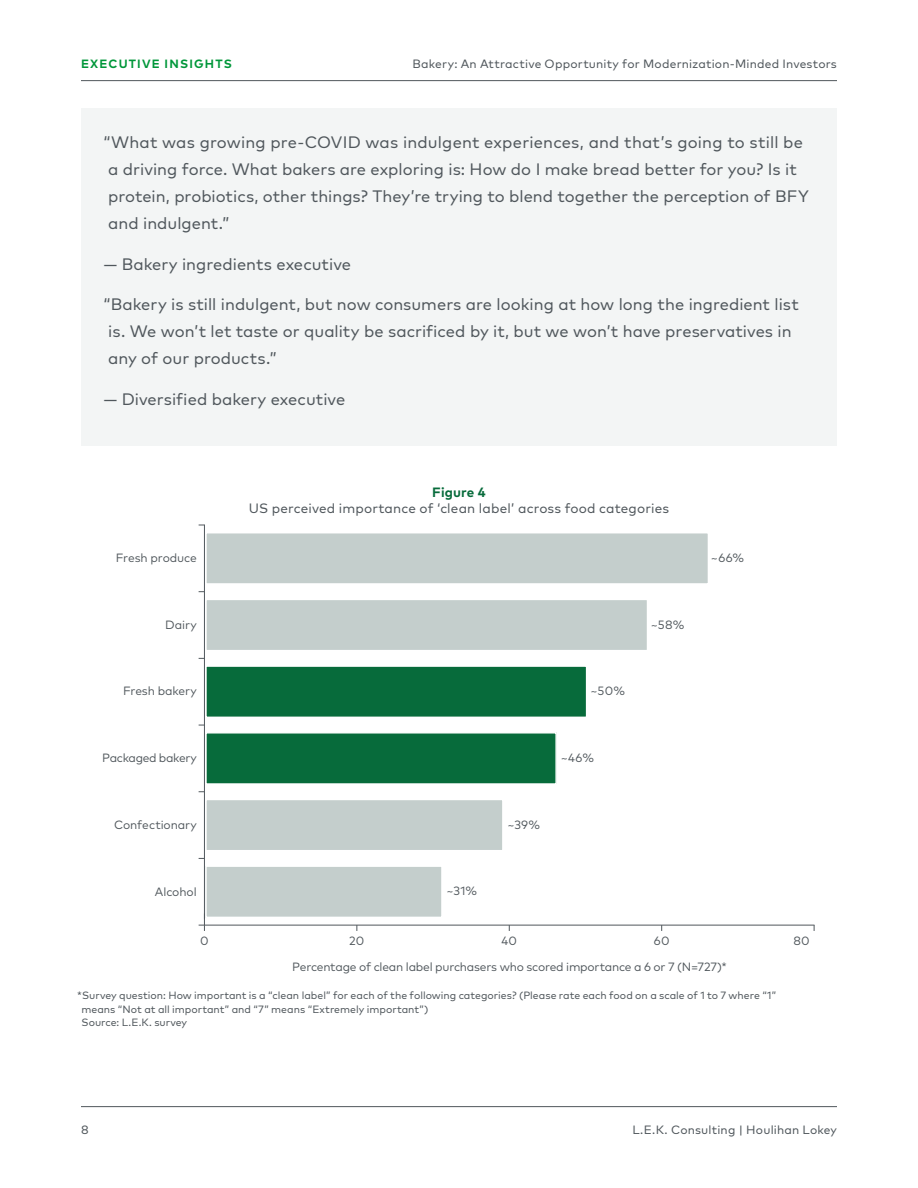
<style>
.page{position:relative;width:918px;height:1188px;background:#fff}
.page>*{position:absolute;margin:0;border:0;box-sizing:border-box;transform-origin:0 0}
.t1{font:16.5px/27px "Mark Pro";color:#50575c}
.t2{font:13.5px "Mark Pro";letter-spacing:.01em;color:#50575c}
.t3{font:700 13.5px "Mark Pro";letter-spacing:.01em;color:#076b3b}
.t4{font:12px "Mark Pro";letter-spacing:-.005em;color:#50575c}
.t5{font:12px "Mark Pro";letter-spacing:.015em;color:#50575c}
.t6{font:12px "Mark Pro";letter-spacing:.015em;color:#50575c}
.t7{font:700 12px "Mark Pro";letter-spacing:.095em;color:#00973a}
.t8{font:12px "Mark Pro";letter-spacing:-.025em;color:#50575c}
.t9{font:10.5px/13.5px "Mark Pro";color:#50575c}
</style>
<div class="page">
<hr style="left:81px;top:1106px;width:756px;height:1px;background:#50575c">
<hr style="left:81px;top:80px;width:756px;height:1px;background:#50575c">
<div style="left:81px;top:108px;width:756px;height:338px;background:#f3f5f5"></div>
<hr style="left:204px;top:925px;width:610px;height:1px;background:#50575c">
<hr style="left:204px;top:525px;width:1px;height:400px;background:#50575c">
<div style="left:206px;top:533px;width:502px;height:51px;background:#c4cecc"></div>
<div style="left:205px;top:532px;width:504px;height:53px;border:2px solid #fff"></div>
<div style="left:206px;top:599px;width:442px;height:52px;background:#c4cecc"></div>
<div style="left:205px;top:599px;width:443px;height:52px;border:2px solid #fff"></div>
<div style="left:206px;top:666px;width:381px;height:51px;background:#076b3b"></div>
<div style="left:205px;top:665px;width:382px;height:53px;border:2px solid #fff"></div>
<div style="left:206px;top:733px;width:350px;height:51px;background:#076b3b"></div>
<div style="left:205px;top:732px;width:352px;height:53px;border:2px solid #fff"></div>
<div style="left:206px;top:799px;width:297px;height:52px;background:#c4cecc"></div>
<div style="left:205px;top:799px;width:299px;height:52px;border:2px solid #fff"></div>
<div style="left:206px;top:866px;width:236px;height:51px;background:#c4cecc"></div>
<div style="left:205px;top:865px;width:238px;height:53px;border:2px solid #fff"></div>
<p class="t7" style="left:81px;top:54px;width:152px">EXECUTIVE INSIGHTS</p>
<p class="t5" style="left:412px;top:54px;width:426px">Bakery: An Attractive Opportunity for Modernization-Minded Investors</p>
<p class="t1" style="left:103px;top:128px;width:707px">“What was growing pre-COVID was indulgent experiences, and that’s going to still be a driving force. What bakers are exploring is: How do I make bread better for you? Is it protein, probiotics, other things? They’re trying to blend together the perception of BFY and indulgent.”</p>
<p class="t1" style="left:104px;top:249px;width:249px">— Bakery ingredients executive</p>
<p class="t1" style="left:103px;top:290px;width:697px">“Bakery is still indulgent, but now consumers are looking at how long the ingredient list is. We won’t let taste or quality be sacrificed by it, but we won’t have preservatives in any of our products.”</p>
<p class="t1" style="left:104px;top:384px;width:243px">— Diversified bakery executive</p>
<p class="t3" style="left:443px;top:478px;width:55px">Figure 4</p>
<p class="t6" style="left:279px;top:496px;width:382px">US perceived importance of ‘clean label’ across food categories*</p>
<p class="t3" style="left:432px;top:482px;width:55px">Figure 4</p>
<p class="t2" style="left:249px;top:498px;width:422px">US perceived importance of ‘clean label’ across food categories</p>
<p class="t4" style="left:116px;top:549px;width:83px">Fresh produce</p>
<p class="t4" style="left:711px;top:549px;width:35px">~66%</p>
<p class="t4" style="left:165px;top:616px;width:33px">Dairy</p>
<p class="t4" style="left:651px;top:615px;width:35px">~58%</p>
<p class="t4" style="left:123px;top:682px;width:75px">Fresh bakery</p>
<p class="t4" style="left:591px;top:682px;width:36px">~50%</p>
<p class="t8" style="left:102px;top:749px;width:96px">Packaged bakery</p>
<p class="t4" style="left:561px;top:749px;width:35px">~46%</p>
<p class="t4" style="left:114px;top:816px;width:84px">Confectionary</p>
<p class="t4" style="left:507px;top:816px;width:34px">~39%</p>
<p class="t4" style="left:155px;top:883px;width:43px">Alcohol</p>
<p class="t4" style="left:446px;top:882px;width:32px">~31%</p>
<p class="t4" style="left:200px;top:932px;width:10px">0</p>
<p class="t4" style="left:349px;top:932px;width:17px">20</p>
<p class="t4" style="left:501px;top:932px;width:17px">40</p>
<p class="t4" style="left:654px;top:932px;width:17px">60</p>
<p class="t4" style="left:793px;top:932px;width:18px">80</p>
<p class="t4" style="left:292px;top:958px;width:436px">Percentage of clean label purchasers who scored importance a 6 or 7 (N=727)*</p>
<p class="t9" style="left:81px;top:988px;width:696px;text-indent:-4px">*Survey question: How important is a “clean label” for each of the following categories? (Please rate each food on a scale of 1 to 7 where “1” means “Not at all important” and “7” means “Extremely important”)<br>Source: L.E.K. survey</p>
<p class="t5" style="left:81px;top:1121px;width:9px">8</p>
<p class="t5" style="left:632px;top:1121px;width:206px">L.E.K. Consulting | Houlihan Lokey</p>
</div>
